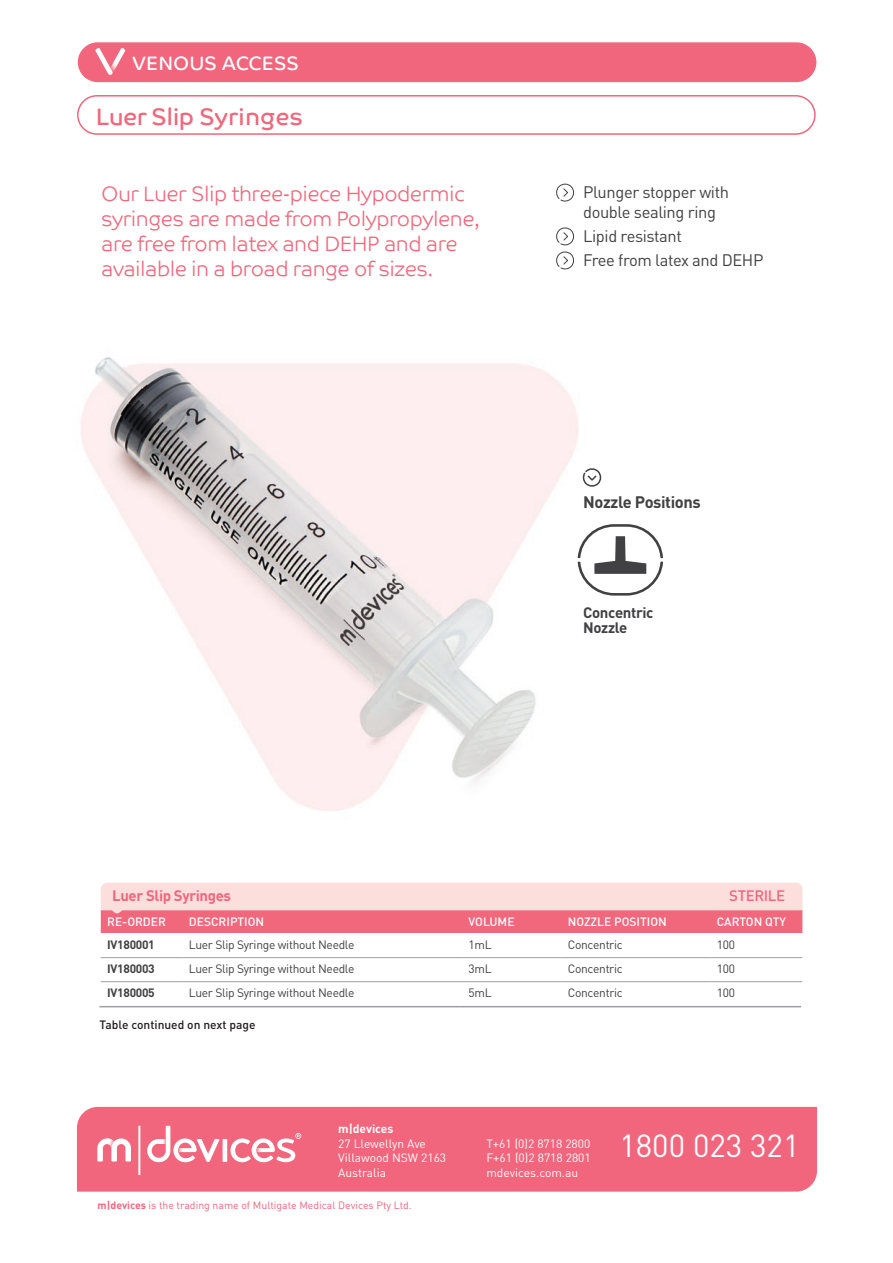
<style>
.page{position:relative;width:893px;height:1263px;background:#fff}
.page>*{position:absolute;margin:0;border:0;box-sizing:border-box;transform-origin:0 0}
.t1{font:31.5px "DIN Pro";color:#fdfefe}
.t2{font:24px "Co Text";color:#f1677c}
.t3{font:300 21px/25.2px "Co Text";letter-spacing:-.025em;color:#f1677c}
.t4{font:19.5px "Co Text";color:#fff}
.t5{font:16.5px/19.8px "DIN Pro";letter-spacing:-.025em;color:#414042}
.t6{font:700 16.5px "DIN Pro";letter-spacing:-.025em;color:#414042}
.t7{font:700 15px/15px "DIN Pro";letter-spacing:-.025em;color:#414042}
.t8{font:700 15px "DIN Pro";letter-spacing:-.025em;color:#f1677c}
.t9{font:500 15px "DIN Pro";letter-spacing:-.025em;color:#f1677c}
.t10{font:12px "DIN Pro";letter-spacing:-.025em;color:#414042}
.t11{font:12px/14.4px "DIN Pro";color:#fffefe}
.t12{font:500 12px "DIN Pro";color:#fff}
.t13{font:700 12px "DIN Pro";letter-spacing:-.025em;color:#414042}
.t14{font:500 12px "DIN Pro";color:#231f20}
.t15{font:700 12px "DIN Pro";color:#fffefe}
.t16{font:10.5px "DIN Pro";color:#f1667c}
.s1{font-weight:700}
</style>
<div class="page">
<img style="left:81px;top:356px;width:497px;height:455px">
<svg style="left:578px;top:524px;width:85px;height:72px"></svg>
<svg style="left:556px;top:183px;width:18px;height:19px"></svg>
<svg style="left:556px;top:227px;width:18px;height:43px"></svg>
<svg style="left:582px;top:468px;width:20px;height:19px"></svg>
<hr style="left:101px;top:957px;width:81px;height:1px;background:#9d9fa2">
<hr style="left:101px;top:981px;width:81px;height:1px;background:#9d9fa2">
<hr style="left:182px;top:957px;width:280px;height:1px;background:#9d9fa2">
<hr style="left:462px;top:957px;width:99px;height:1px;background:#9d9fa2">
<hr style="left:561px;top:957px;width:149px;height:1px;background:#9d9fa2">
<hr style="left:710px;top:957px;width:92px;height:1px;background:#9d9fa2">
<hr style="left:182px;top:981px;width:280px;height:1px;background:#9d9fa2">
<hr style="left:462px;top:981px;width:99px;height:1px;background:#9d9fa2">
<hr style="left:561px;top:981px;width:149px;height:1px;background:#9d9fa2">
<hr style="left:710px;top:981px;width:92px;height:1px;background:#9d9fa2">
<svg style="left:101px;top:883px;width:701px;height:50px;background:#f7a8b0"></svg>
<hr style="left:99px;top:1006px;width:82px;height:1px;background:#9d9fa2">
<hr style="left:181px;top:1006px;width:280px;height:1px;background:#9d9fa2">
<hr style="left:461px;top:1006px;width:99px;height:1px;background:#9d9fa2">
<hr style="left:560px;top:1006px;width:149px;height:1px;background:#9d9fa2">
<hr style="left:709px;top:1006px;width:92px;height:1px;background:#9d9fa2">
<div style="left:79px;top:43px;width:737px;height:38px;background:#f1667c;border-radius:19px"></div>
<div style="left:78px;top:42px;width:738px;height:40px;border:2px solid #f1667c;border-radius:19px"></div>
<div style="left:77px;top:95px;width:739px;height:40px;border:2px solid #f1667c;border-radius:19px"></div>
<div style="left:77px;top:1107px;width:740px;height:84px;background:#f1667c"></div>
<svg style="left:97px;top:1138px;width:34px;height:24px"></svg>
<svg style="left:138px;top:1125px;width:2px;height:50px"></svg>
<svg style="left:147px;top:1125px;width:154px;height:37px"></svg>
<svg style="left:95px;top:48px;width:30px;height:27px"></svg>
<h3 class="t4" style="left:133px;top:52px;width:168px">VENOUS ACCESS</h3>
<h2 class="t2" style="left:96px;top:103px;width:209px">Luer Slip Syringes</h2>
<h3 class="t3" style="left:101px;top:181px;width:380px">Our Luer Slip three-piece Hypodermic syringes are made from Polypropylene, are free from latex and DEHP and are available in a broad range of sizes.</h3>
<h3 class="t5" style="left:583px;top:181px;width:147px">Plunger stopper with double sealing ring</h3>
<h3 class="t5" style="left:583px;top:223px;width:182px;line-height:24px">Lipid resistant<br>Free from latex and DEHP</h3>
<h3 class="t6" style="left:583px;top:489px;width:119px">Nozzle Positions</h3>
<p class="t7" style="left:583px;top:604px;width:72px">Concentric<br>Nozzle</p>
<p class="t8" style="left:112px;top:884px;width:121px">Luer Slip Syringes</p>
<p class="t9" style="left:729px;top:884px;width:57px">STERILE</p>
<p class="t12" style="left:107px;top:912px;width:60px">RE-ORDER</p>
<p class="t12" style="left:189px;top:912px;width:77px">DESCRIPTION</p>
<p class="t12" style="left:469px;top:912px;width:48px">VOLUME</p>
<p class="t12" style="left:568px;top:912px;width:100px">NOZZLE POSITION</p>
<p class="t12" style="left:717px;top:912px;width:71px">CARTON QTY</p>
<p class="t13" style="left:107px;top:935px;width:49px">IV180001</p>
<p class="t10" style="left:189px;top:936px;width:167px">Luer Slip Syringe without Needle</p>
<p class="t10" style="left:469px;top:936px;width:25px">1mL</p>
<p class="t10" style="left:568px;top:936px;width:56px">Concentric</p>
<p class="t10" style="left:717px;top:936px;width:20px">100</p>
<p class="t13" style="left:107px;top:959px;width:49px">IV180003</p>
<p class="t10" style="left:189px;top:960px;width:167px">Luer Slip Syringe without Needle</p>
<p class="t10" style="left:469px;top:960px;width:25px">3mL</p>
<p class="t10" style="left:568px;top:960px;width:56px">Concentric</p>
<p class="t10" style="left:717px;top:960px;width:20px">100</p>
<p class="t13" style="left:107px;top:983px;width:49px">IV180005</p>
<p class="t10" style="left:189px;top:984px;width:167px">Luer Slip Syringe without Needle</p>
<p class="t10" style="left:469px;top:984px;width:25px">5mL</p>
<p class="t10" style="left:568px;top:984px;width:56px">Concentric</p>
<p class="t10" style="left:717px;top:984px;width:20px">100</p>
<p class="t14" style="left:100px;top:1016px;width:157px">Table continued on next page</p>
<p class="t15" style="left:338px;top:1120px;width:57px">m|devices</p>
<p class="t11" style="left:338px;top:1135px;width:110px">27 Llewellyn Ave<br>Villawood NSW 2163<br>Australia</p>
<p class="t11" style="left:486px;top:1135px;width:106px;text-align:justify">T+61 (0)2 8718 2800<br>F+61 (0)2 8718 2801 mdevices.com.au</p>
<h1 class="t1" style="left:619px;top:1121px;width:182px">1800 023 321</h1>
<p class="t16" style="left:98px;top:1197px;width:316px"><span class="s1">m|devices</span> is the trading name of Multigate Medical Devices Pty Ltd.</p>
</div>
